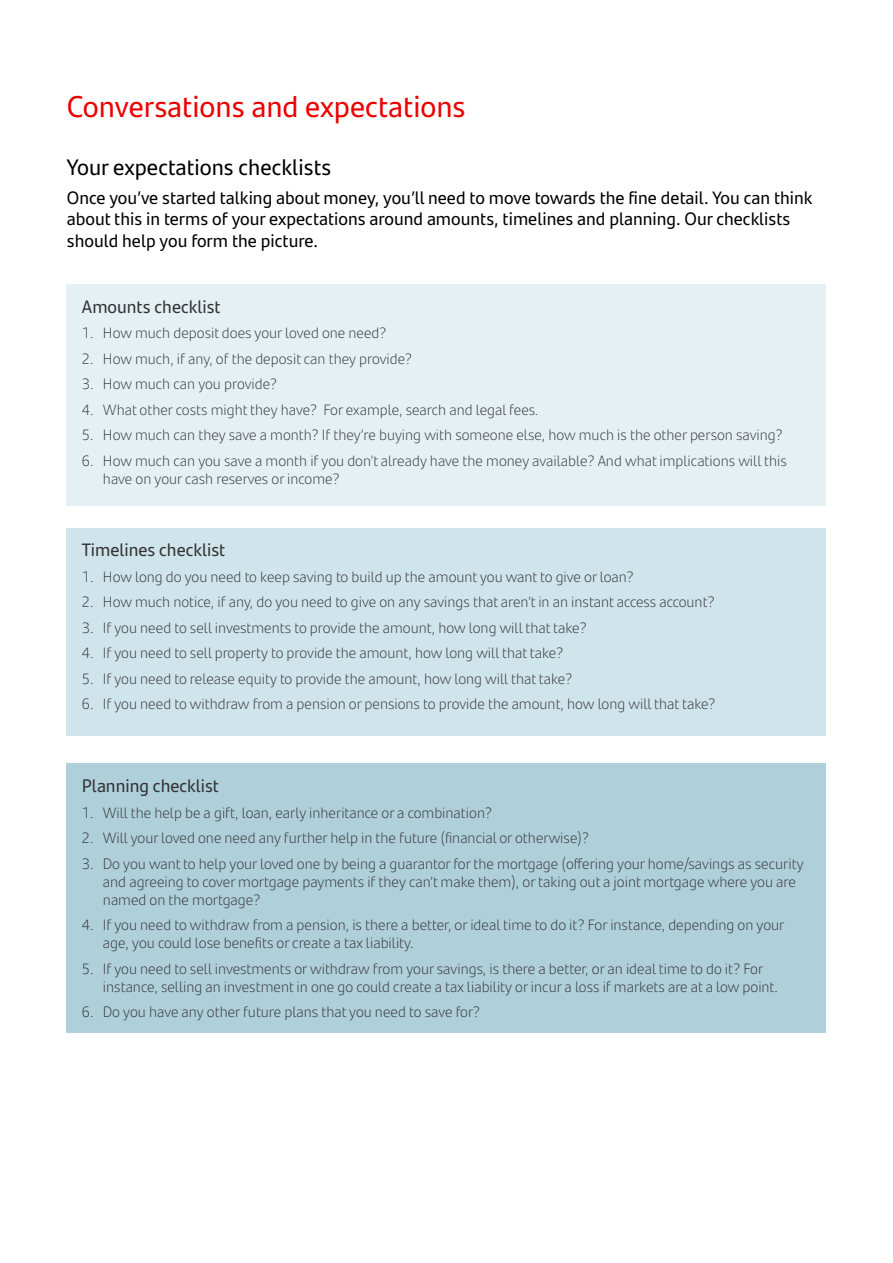
<style>
.page{position:relative;width:893px;height:1263px;background:#fff}
.page>*{position:absolute;margin:0;border:0;box-sizing:border-box;transform-origin:0 0}
.t1{font:30px "Santander Text";color:#ec0000}
.t2{font:22.5px "Santander Text";color:#000}
.t3{font:18px/21.6px "Santander Text";color:#000}
.t4{font:300 15px/18px "Santander Text";color:#000}
</style>
<div class="page">
<div style="left:67px;top:284px;width:759px;height:221px;background:#deedf2"></div>
<div style="left:67px;top:528px;width:759px;height:207px;background:#cfe4eb"></div>
<div style="left:67px;top:763px;width:759px;height:270px;background:#afcfdb"></div>
<h1 class="t1" style="left:67px;top:84px;width:400px">Conversations and expectations</h1>
<h2 class="t2" style="left:67px;top:150px;width:266px">Your expectations checklists</h2>
<p class="t3" style="left:67px;top:186px;width:747px">Once you’ve started talking about money, you’ll need to move towards the fine detail. You can think about this in terms of your expectations around amounts, timelines and planning. Our checklists should help you form the picture.</p>
<p class="t3" style="left:82px;top:295px;width:140px">Amounts checklist</p>
<p class="t4" style="left:82px;top:323px;width:306px">1. How much deposit does your loved one need?</p>
<p class="t4" style="left:82px;top:349px;width:332px">2. How much, if any, of the deposit can they provide?</p>
<p class="t4" style="left:82px;top:374px;width:197px">3. How much can you provide?</p>
<p class="t4" style="left:82px;top:400px;width:458px">4. What other costs might they have? For example, search and legal fees.</p>
<p class="t4" style="left:82px;top:425px;width:702px">5. How much can they save a month? If they’re buying with someone else, how much is the other person saving?</p>
<p class="t4" style="left:103px;top:451px;width:685px;text-indent:-21px">6. How much can you save a month if you don’t already have the money available? And what implications will this have on your cash reserves or income?</p>
<p class="t3" style="left:82px;top:538px;width:145px">Timelines checklist</p>
<p class="t4" style="left:82px;top:567px;width:553px">1. How long do you need to keep saving to build up the amount you want to give or loan?</p>
<p class="t4" style="left:82px;top:592px;width:634px">2. How much notice, if any, do you need to give on any savings that aren’t in an instant access account?</p>
<p class="t4" style="left:82px;top:618px;width:506px">3. If you need to sell investments to provide the amount, how long will that take?</p>
<p class="t4" style="left:82px;top:643px;width:483px">4. If you need to sell property to provide the amount, how long will that take?</p>
<p class="t4" style="left:82px;top:669px;width:492px">5. If you need to release equity to provide the amount, how long will that take?</p>
<p class="t4" style="left:82px;top:694px;width:635px">6. If you need to withdraw from a pension or pensions to provide the amount, how long will that take?</p>
<p class="t3" style="left:82px;top:774px;width:139px">Planning checklist</p>
<p class="t4" style="left:82px;top:803px;width:411px">1. Will the help be a gift, loan, early inheritance or a combination?</p>
<p class="t4" style="left:82px;top:828px;width:508px">2. Will your loved one need any further help in the future (financial or otherwise)?</p>
<p class="t4" style="left:103px;top:854px;width:702px;text-indent:-21px">3. Do you want to help your loved one by being a guarantor for the mortgage (offering your home/savings as security and agreeing to cover mortgage payments if they can’t make them), or taking out a joint mortgage where you are named on the mortgage?</p>
<p class="t4" style="left:103px;top:915px;width:683px;text-indent:-21px">4. If you need to withdraw from a pension, is there a better, or ideal time to do it? For instance, depending on your age, you could lose benefits or create a tax liability.</p>
<p class="t4" style="left:103px;top:959px;width:677px;text-indent:-21px">5. If you need to sell investments or withdraw from your savings, is there a better, or an ideal time to do it? For instance, selling an investment in one go could create a tax liability or incur a loss if markets are at a low point.</p>
<p class="t4" style="left:82px;top:1002px;width:400px">6. Do you have any other future plans that you need to save for?</p>
</div>
